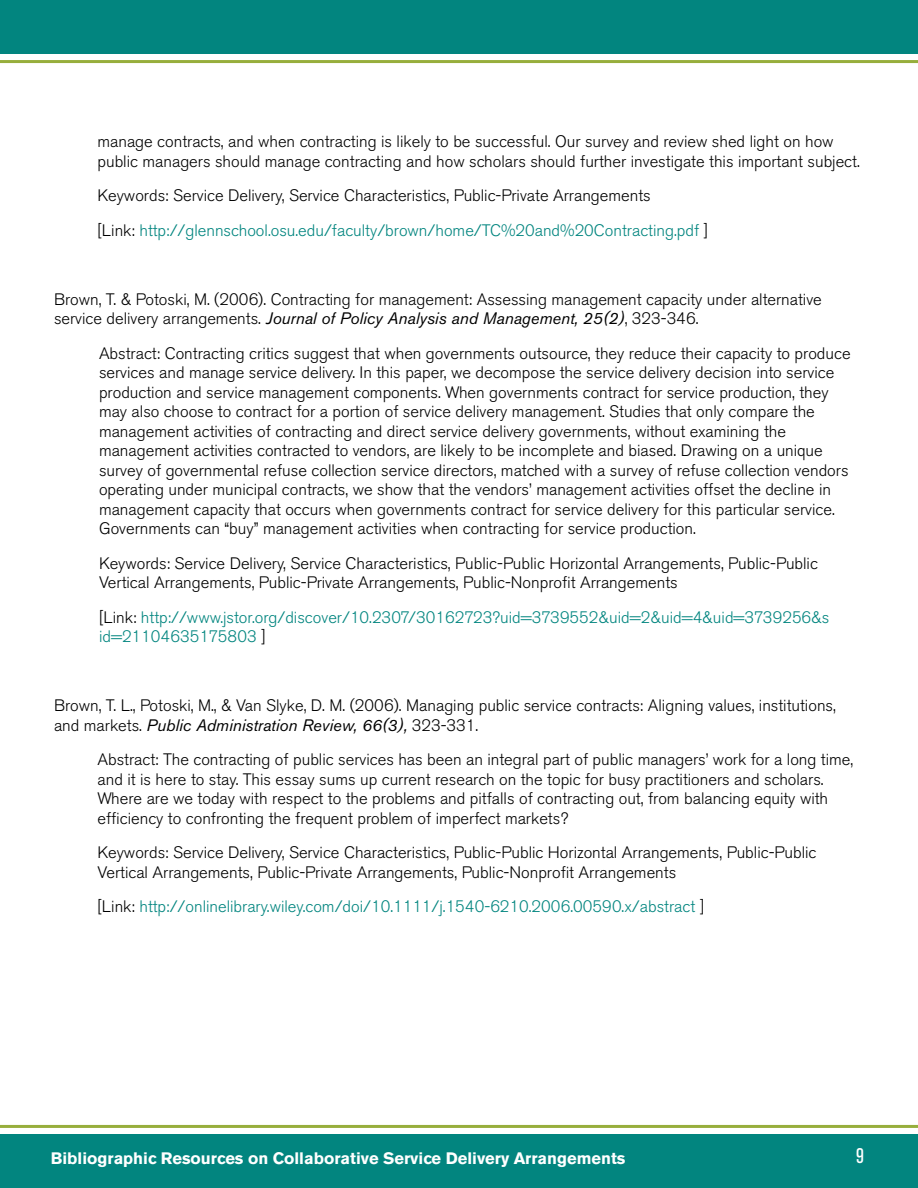
<style>
.page{position:relative;width:918px;height:1188px;background:#fff}
.page>*{position:absolute;margin:0;border:0;box-sizing:border-box;transform-origin:0 0}
.t1{font:condensed 21px "Akzidenz Grotesk BE";color:#fff}
.t2{font:300 16.5px/19.5px "Akzidenz Grotesk BE";color:#000}
.t3{font:300 16.5px/19.5px "Akzidenz Grotesk BE";color:#02857f}
.t4{font:700 16.5px "Akzidenz Grotesk BE";color:#fff}
.s1{color:#02857f}
.s2{font-weight:400;font-style:italic}
.s3{color:#000}
</style>
<div class="page">
<div style="left:0;top:0;width:918px;height:54px;background:#02857f"></div>
<hr style="left:0;top:60px;width:918px;height:3px;background:#97ae3c">
<div style="left:0;top:1134px;width:918px;height:54px;background:#02857f"></div>
<hr style="left:0;top:1125px;width:918px;height:3px;background:#97ae3c">
<p class="t2" style="left:98px;top:132px;width:764px">manage contracts, and when contracting is likely to be successful. Our survey and review shed light on how public managers should manage contracting and how scholars should further investigate this important subject.</p>
<p class="t2" style="left:98px;top:179px;width:612px;line-height:34.5px">Keywords: Service Delivery, Service Characteristics, Public-Private Arrangements<br>[Link: <span class="s1">http://glennschool.osu.edu/faculty/brown/home/TC%20and%20Contracting.pdf</span> ]</p>
<p class="t2" style="left:54px;top:290px;width:769px">Brown, T. &amp; Potoski, M. (2006). Contracting for management: Assessing management capacity under alternative service delivery arrangements. <span class="s2">Journal of Policy Analysis and Management, 25(2)</span>, 323-346.</p>
<p class="t2" style="left:99px;top:344px;width:753px">Abstract: Contracting critics suggest that when governments outsource, they reduce their capacity to produce services and manage service delivery. In this paper, we decompose the service delivery decision into service production and service management components. When governments contract for service production, they may also choose to contract for a portion of service delivery management. Studies that only compare the management activities of contracting and direct service delivery governments, without examining the management activities contracted to vendors, are likely to be incomplete and biased. Drawing on a unique survey of governmental refuse collection service directors, matched with a survey of refuse collection vendors operating under municipal contracts, we show that the vendors’ management activities offset the decline in management capacity that occurs when governments contract for service delivery for this particular service.<br>Governments can “buy” management activities when contracting for service production.</p>
<p class="t2" style="left:99px;top:554px;width:720px">Keywords: Service Delivery, Service Characteristics, Public-Public Horizontal Arrangements, Public-Public<br>Vertical Arrangements, Public-Private Arrangements, Public-Nonprofit Arrangements</p>
<p class="t3" style="left:99px;top:608px;width:732px"><span class="s3">[Link:</span> http://www.jstor.org/discover/10.2307/30162723?uid=3739552&amp;uid=2&amp;uid=4&amp;uid=3739256&amp;s id=21104635175803 <span class="s3">]</span></p>
<p class="t2" style="left:54px;top:696px;width:783px">Brown, T. L., Potoski, M., &amp; Van Slyke, D. M. (2006). Managing public service contracts: Aligning values, institutions, and markets. <span class="s2">Public Administration Review, 66(3),</span> 323-331.</p>
<p class="t2" style="left:98px;top:750px;width:757px">Abstract: The contracting of public services has been an integral part of public managers’ work for a long time, and it is here to stay. This essay sums up current research on the topic for busy practitioners and scholars.<br>Where are we today with respect to the problems and pitfalls of contracting out, from balancing equity with efficiency to confronting the frequent problem of imperfect markets?</p>
<p class="t2" style="left:98px;top:843px;width:720px">Keywords: Service Delivery, Service Characteristics, Public-Public Horizontal Arrangements, Public-Public<br>Vertical Arrangements, Public-Private Arrangements, Public-Nonprofit Arrangements</p>
<p class="t3" style="left:98px;top:897px;width:608px"><span class="s3">[Link:</span> http://onlinelibrary.wiley.com/doi/10.1111/j.1540-6210.2006.00590.x/abstract <span class="s3">]</span></p>
<p class="t4" style="left:51px;top:1148px;width:576px">Bibliographic Resources on Collaborative Service Delivery Arrangements</p>
<p class="t1" style="left:856px;top:1144px;width:9px">9</p>
</div>
